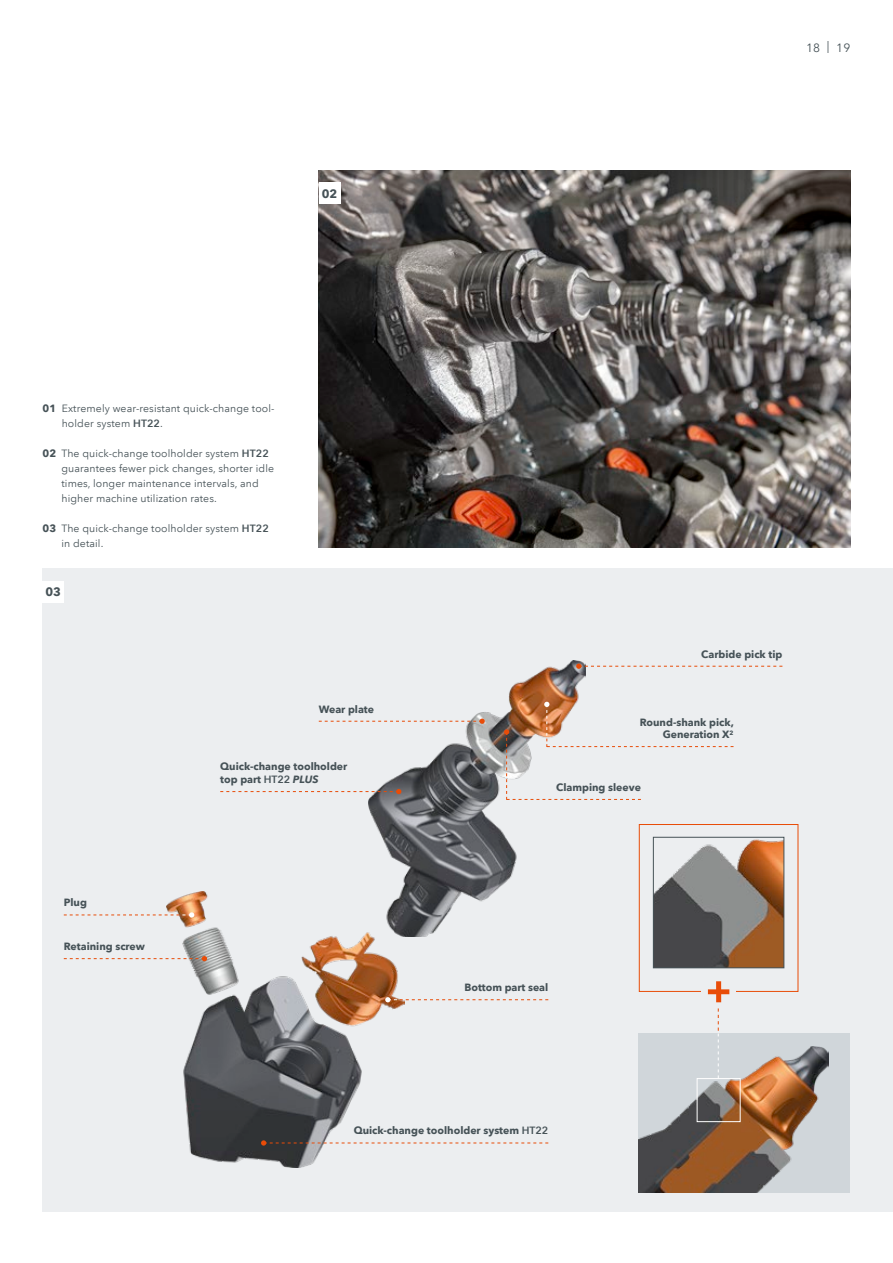
<style>
.page{position:relative;width:893px;height:1263px;background:#fff}
.page>*{position:absolute;margin:0;border:0;box-sizing:border-box;transform-origin:0 0}
.t1{font:12px "Avenir Next LT Pro";color:#465257}
.t2{font:700 12px "Avenir Next LT Pro";color:#465257}
.t3{font:10.5px/15px "Avenir Next LT Pro";letter-spacing:.01em;color:#465257}
.t4{font:700 10.5px/12.6px "Avenir Next LT Pro";color:#465257;text-align:right}
.s1{font-weight:700}
.s2{font-weight:600}
.s3{font-style:italic}
</style>
<div class="page">
<div style="left:43px;top:568px;width:850px;height:644px;background:#eceef0"></div>
<div style="left:639px;top:1033px;width:211px;height:160px;background:#d0d6da"></div>
<img style="left:639px;top:1046px;width:190px;height:147px">
<img style="left:319px;top:170px;width:531px;height:377px">
<div style="left:319px;top:183px;width:21px;height:21px;background:#fff"></div>
<div style="left:697px;top:1078px;width:43px;height:44px;border:1px solid #fff"></div>
<div style="left:639px;top:824px;width:159px;height:168px;border:1px solid #e84c08"></div>
<img style="left:655px;top:839px;width:127px;height:127px">
<div style="left:653px;top:837px;width:131px;height:131px;border:1px solid #465257"></div>
<div style="left:701px;top:986px;width:35px;height:11px;background:#eceef0"></div>
<svg style="left:708px;top:981px;width:21px;height:21px"></svg>
<svg style="left:718px;top:1008px;width:1px;height:70px"></svg>
<div style="left:43px;top:581px;width:21px;height:21px;background:#fff"></div>
<img style="left:167px;top:891px;width:238px;height:277px">
<img style="left:368px;top:660px;width:217px;height:277px">
<svg style="left:64px;top:956px;width:143px;height:5px"></svg>
<svg style="left:261px;top:1140px;width:287px;height:5px"></svg>
<svg style="left:385px;top:997px;width:163px;height:5px"></svg>
<svg style="left:576px;top:663px;width:206px;height:6px"></svg>
<svg style="left:220px;top:789px;width:181px;height:5px"></svg>
<svg style="left:319px;top:718px;width:166px;height:6px"></svg>
<svg style="left:504px;top:702px;width:229px;height:98px"></svg>
<svg style="left:64px;top:912px;width:130px;height:5px"></svg>
<p class="t2" style="left:322px;top:186px;width:17px">02</p>
<p class="t1" style="left:806px;top:40px;width:46px">18 | 19</p>
<p class="t3" style="left:62px;top:401px;width:214px;text-indent:-19px"><span class="s1">01</span> Extremely wear-resistant quick-change tool&shy;holder system <span class="s2">HT22</span>.</p>
<p class="t3" style="left:62px;top:446px;width:214px;text-indent:-19px"><span class="s1">02</span> The quick-change toolholder system <span class="s2">HT22 </span>guarantees fewer pick changes, shorter idle times, longer maintenance intervals, and higher machine utilization rates.</p>
<p class="t3" style="left:62px;top:521px;width:209px;text-indent:-19px"><span class="s1">03</span> The quick-change toolholder system <span class="s2">HT22 </span>in detail.</p>
<p class="t2" style="left:45px;top:585px;width:17px">03</p>
<p class="t4" style="left:64px;top:896px;width:25px">Plug</p>
<p class="t4" style="left:64px;top:940px;width:83px">Retaining screw</p>
<p class="t4" style="left:319px;top:703px;width:57px">Wear plate</p>
<p class="t4" style="left:220px;top:760px;width:129px;text-align:left">Quick-change toolholder top part <span class="s2">HT22</span> <span class="s3">PLUS</span></p>
<p class="t4" style="left:701px;top:648px;width:83px">Carbide pick tip</p>
<p class="t4" style="left:640px;top:716px;width:96px">Round-shank pick,<br>Generation X<sup>2</sup></p>
<p class="t4" style="left:556px;top:781px;width:86px">Clamping sleeve</p>
<p class="t4" style="left:464px;top:981px;width:85px">Bottom part seal</p>
<p class="t4" style="left:354px;top:1124px;width:196px">Quick-change toolholder system <span class="s2">HT22</span></p>
</div>
